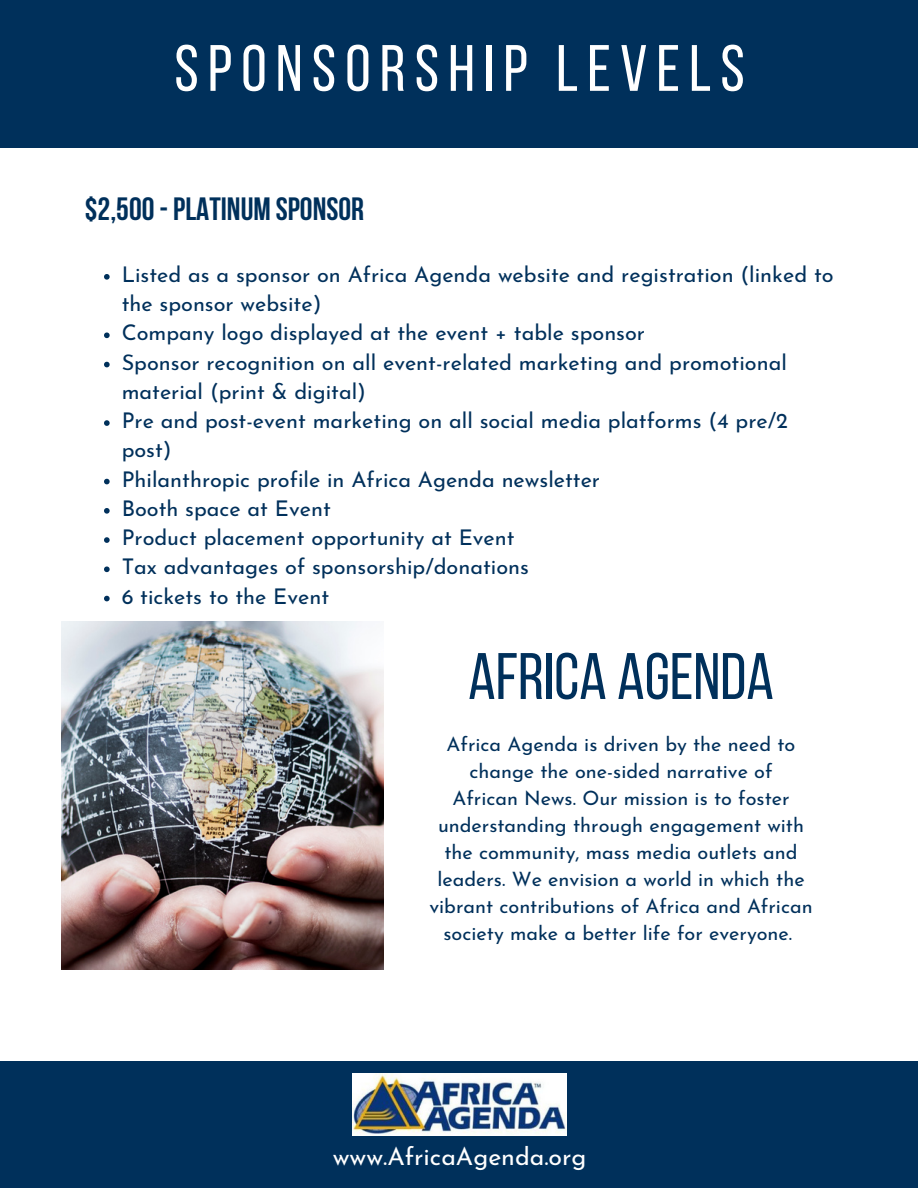
<style>
.page{position:relative;width:918px;height:1188px;background:#fff}
.page>*{position:absolute;margin:0;border:0;box-sizing:border-box;transform-origin:0 0}
.t1{font:65.55px "Bebas Neue";color:#00305b}
.t2{font:65.4px "Bebas Neue";letter-spacing:.14em;color:#fff}
.t3{font:700 32.1px "Bebas Neue";color:#00305b}
.t4{font:24.9px "Josefin Sans";color:#fff}
.t5{font:21.6px/29.2px "Josefin Sans";color:#00305b}
.t6{font:19.8px/27px "Josefin Sans";color:#00305b;text-align:center}
</style>
<div class="page">
<div style="left:0;top:0;width:918px;height:148px;background:#00305b"></div>
<div style="left:0;top:1062px;width:918px;height:126px;background:#00305b"></div>
<img style="left:353px;top:1074px;width:214px;height:62px">
<img style="left:62px;top:622px;width:322px;height:347px">
<svg style="left:104px;top:274px;width:6px;height:6px"></svg>
<svg style="left:104px;top:333px;width:6px;height:5px"></svg>
<svg style="left:104px;top:362px;width:6px;height:5px"></svg>
<svg style="left:104px;top:420px;width:6px;height:6px"></svg>
<svg style="left:104px;top:479px;width:6px;height:5px"></svg>
<svg style="left:104px;top:508px;width:6px;height:6px"></svg>
<svg style="left:104px;top:537px;width:6px;height:6px"></svg>
<svg style="left:104px;top:567px;width:6px;height:5px"></svg>
<svg style="left:104px;top:596px;width:6px;height:5px"></svg>
<h2 class="t2" style="left:174px;top:42px;width:572px">SPONSORSHIP LEVELS</h2>
<h3 class="t3" style="left:85px;top:196px;width:281px">$2,500 - PLATINUM SPONSOR</h3>
<p class="t5" style="left:122px;top:262px;width:713px">Listed as a sponsor on Africa Agenda website and registration (linked to the sponsor website)<br>Company logo displayed at the event + table sponsor<br>Sponsor recognition on all event-related marketing and promotional material (print &amp; digital)<br>Pre and post-event marketing on all social media platforms (4 pre/2 post)<br>Philanthropic profile in Africa Agenda newsletter<br>Booth space at Event<br>Product placement opportunity at Event<br>Tax advantages of sponsorship/donations<br>6 tickets to the Event</p>
<h1 class="t1" style="left:468px;top:650px;width:307px">AFRICA AGENDA</h1>
<p class="t6" style="left:429px;top:733px;width:385px">Africa Agenda is driven by the need to change the one-sided narrative of<br>African News. Our mission is to foster understanding through engagement with the community, mass media outlets and leaders. We envision a world in which the vibrant contributions of Africa and African society make a better life for everyone.</p>
<p class="t4" style="left:333px;top:1146px;width:255px">www.AfricaAgenda.org</p>
</div>
